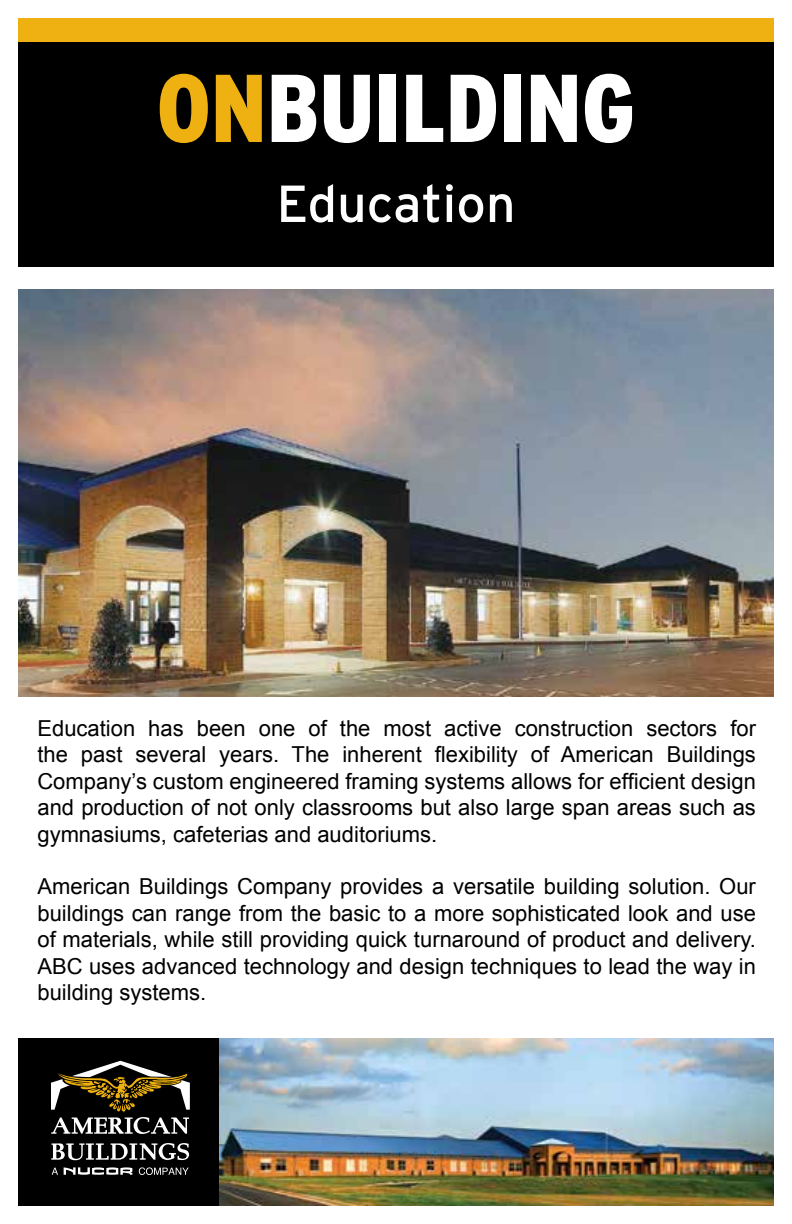
<style>
.page{position:relative;width:792px;height:1224px;background:#fff}
.page>*{position:absolute;margin:0;border:0;box-sizing:border-box;transform-origin:0 0}
.t1{font:900 96px "Interstate Cond Mono";color:#fff}
.t2{font:52px "Interstate Mono";color:#fff}
.t3{font:22px/26.4px "Arial";color:#000;text-align:justify}
.s1{color:#eeb111}
</style>
<div class="page">
<img style="left:219px;top:1038px;width:555px;height:168px">
<div style="left:18px;top:18px;width:756px;height:248px;background:#000"></div>
<div style="left:18px;top:1038px;width:201px;height:168px;background:#000"></div>
<svg style="left:51px;top:1143px;width:138px;height:17px"></svg>
<svg style="left:64px;top:1167px;width:68px;height:8px"></svg>
<svg style="left:52px;top:1168px;width:6px;height:7px"></svg>
<svg style="left:139px;top:1167px;width:50px;height:8px"></svg>
<svg style="left:51px;top:1061px;width:139px;height:73px"></svg>
<img style="left:18px;top:289px;width:756px;height:408px">
<div style="left:18px;top:18px;width:756px;height:23px;background:#eeb111"></div>
<h1 class="t1" style="left:157px;top:55px;width:480px"><span class="s1">ON</span>BUILDING</h1>
<h2 class="t2" style="left:276px;top:175px;width:241px">Education</h2>
<p class="t3" style="left:37px;top:715px;width:720px">Education has been one of the most active construction sectors for the past several years. The inherent flexibility of American Buildings Company’s custom engineered framing systems allows for efficient design and production of not only classrooms but also large span areas such as gymnasiums, cafeterias and auditoriums.</p>
<p class="t3" style="left:37px;top:874px;width:720px">American Buildings Company provides a versatile building solution. Our buildings can range from the basic to a more sophisticated look and use of materials, while still providing quick turnaround of product and delivery.<br>ABC uses advanced technology and design techniques to lead the way in building systems.</p>
</div>
